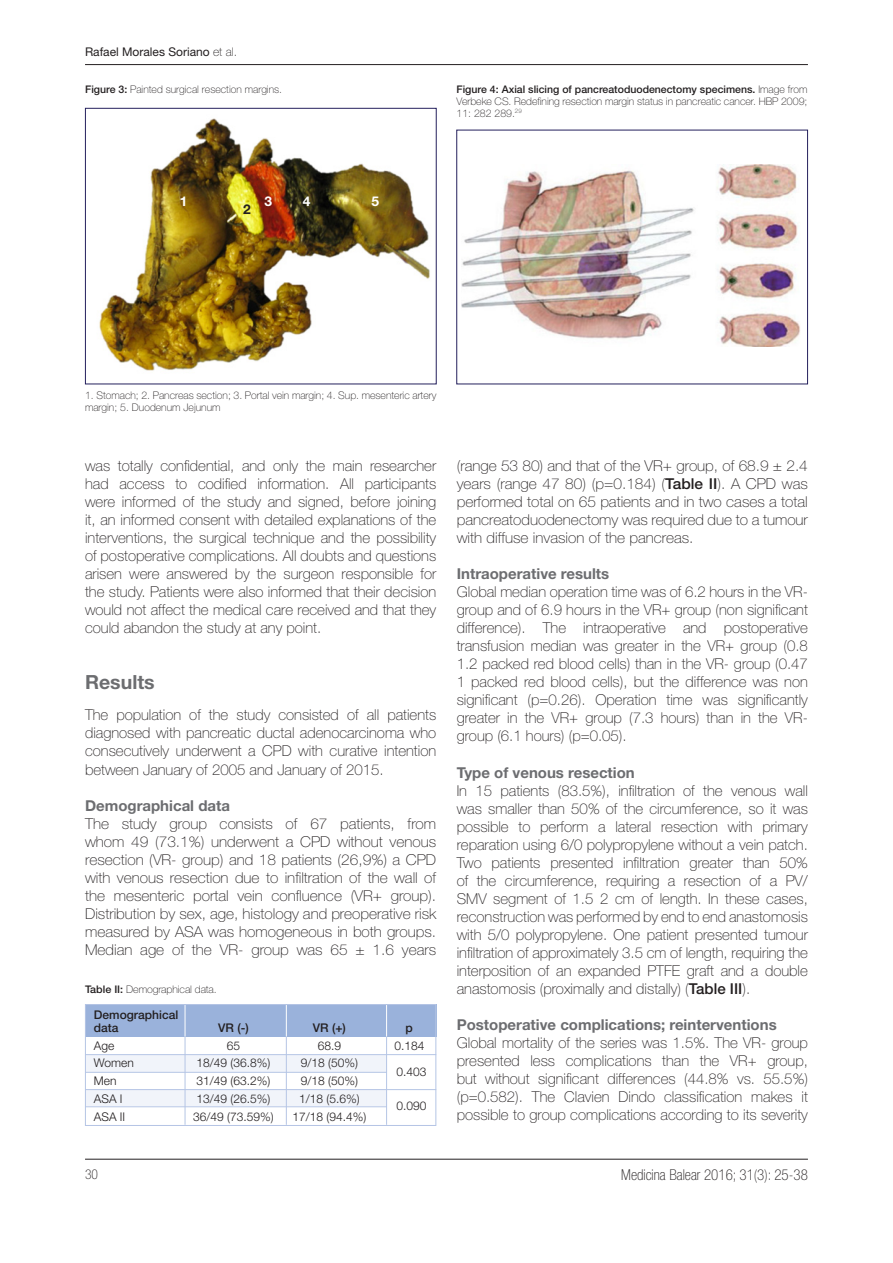
<style>
.page{position:relative;width:893px;height:1263px;background:#fff}
.page>*{position:absolute;margin:0;border:0;box-sizing:border-box;transform-origin:0 0}
.t1{font:700 19.5px "Helvetica Neue LT Std";color:#6c6d70}
.t2{font:100 15px/18px "Helvetica Neue LT Std";color:#231f20;text-align:justify}
.t3{font:700 15px "Helvetica Neue LT Std";color:#6c6d70}
.t4{font:100 condensed 15px "Helvetica Neue LT Std";color:#231f20}
.t5{font:700 13.5px "Helvetica Neue LT Std";color:#fff}
.t6{font:100 condensed 13.5px "Helvetica Neue LT Std";color:#231f20}
.t7{font:700 13.5px "Helvetica Neue LT Std";color:#231f20}
.t8{font:300 12px "Helvetica Neue LT Std";color:#231f20}
.t9{font:500 12px "Helvetica Neue LT Std";color:#231f20}
.t10{font:12px "Helvetica Neue LT Std";color:#231f20}
.t11{font:100 10.5px/12px "Helvetica Neue LT Std";color:#231f20}
.s1{font-weight:100}
.s2{font-weight:500}
</style>
<div class="page">
<hr style="left:85px;top:64px;width:723px;height:1px;background:#231f20">
<hr style="left:85px;top:1159px;width:723px;height:1px;background:#231f20">
<img style="left:99px;top:118px;width:331px;height:253px">
<div style="left:85px;top:108px;width:352px;height:276px;border:1px solid #24205c"></div>
<img style="left:462px;top:165px;width:338px;height:182px">
<div style="left:456px;top:130px;width:352px;height:254px;border:1px solid #24205c"></div>
<div style="left:85px;top:1004px;width:351px;height:32px;background:#9ab2db"></div>
<div style="left:85px;top:1055px;width:301px;height:17px;background:#f1f4fa"></div>
<div style="left:85px;top:1089px;width:301px;height:17px;background:#f1f4fa"></div>
<hr style="left:386px;top:1036px;width:1px;height:89px;background:#b5c5e5">
<hr style="left:286px;top:1036px;width:1px;height:89px;background:#b5c5e5">
<hr style="left:185px;top:1036px;width:1px;height:89px;background:#b5c5e5">
<hr style="left:85px;top:1054px;width:351px;height:1px;background:#b5c5e5">
<hr style="left:85px;top:1072px;width:302px;height:1px;background:#b5c5e5">
<hr style="left:85px;top:1106px;width:302px;height:1px;background:#b5c5e5">
<hr style="left:85px;top:1089px;width:351px;height:1px;background:#b5c5e5">
<hr style="left:386px;top:1005px;width:1px;height:31px;background:#fff">
<hr style="left:286px;top:1005px;width:1px;height:31px;background:#fff">
<hr style="left:185px;top:1005px;width:1px;height:31px;background:#fff">
<div style="left:85px;top:1004px;width:351px;height:122px;border:1px solid #b5c5e5"></div>
<p class="t10" style="left:85px;top:45px;width:154px">Rafael Morales Soriano <span class="s1">et al.</span></p>
<p class="t11" style="left:85px;top:83px;width:198px"><span class="s2">Figure 3:</span> Painted surgical resection margins.</p>
<p class="t5" style="left:180px;top:193px;width:9px">1</p>
<p class="t5" style="left:265px;top:193px;width:9px">3</p>
<p class="t5" style="left:303px;top:193px;width:9px">4</p>
<p class="t5" style="left:371px;top:193px;width:9px">5</p>
<p class="t7" style="left:243px;top:201px;width:9px">2</p>
<p class="t11" style="left:457px;top:83px;width:352px;text-align:justify"><span class="s2">Figure 4: Axial slicing of pancreatoduodenectomy specimens.</span> Image from Verbeke CS. Redefining resection margin status in pancreatic cancer. HBP 2009; 11: 282 289.<sup>29</sup></p>
<p class="t11" style="left:85px;top:389px;width:353px">1. Stomach; 2. Pancreas section; 3. Portal vein margin; 4. Sup. mesenteric artery margin; 5. Duodenum Jejunum</p>
<p class="t2" style="left:85px;top:457px;width:353px">was totally confidential, and only the main researcher had access to codified information. All participants were informed of the study and signed, before joining it, an informed consent with detailed explanations of the interventions, the surgical technique and the possibility of postoperative complications. All doubts and questions arisen were answered by the surgeon responsible for the study. Patients were also informed that their decision would not affect the medical care received and that they could abandon the study at any point.</p>
<p class="t1" style="left:85px;top:670px;width:71px">Results</p>
<p class="t2" style="left:85px;top:706px;width:353px">The population of the study consisted of all patients diagnosed with pancreatic ductal adenocarcinoma who consecutively underwent a CPD with curative intention between January of 2005 and January of 2015.</p>
<p class="t3" style="left:85px;top:796px;width:146px">Demographical data</p>
<p class="t2" style="left:85px;top:814px;width:353px">The study group consists of 67 patients, from whom 49 (73.1%) underwent a CPD without venous resection (VR- group) and 18 patients (26,9%) a CPD with venous resection due to infiltration of the wall of the mesenteric portal vein confluence (VR+ group).<br>Distribution by sex, age, histology and preoperative risk measured by ASA was homogeneous in both groups.<br>Median age of the VR- group was 65 ± 1.6 years</p>
<p class="t11" style="left:85px;top:983px;width:133px"><span class="s2">Table II:</span> Demographical data.</p>
<p class="t9" style="left:94px;top:1008px;width:86px">Demographical</p>
<p class="t9" style="left:94px;top:1020px;width:26px">data</p>
<p class="t9" style="left:218px;top:1020px;width:32px">VR (-)</p>
<p class="t9" style="left:313px;top:1020px;width:34px">VR (+)</p>
<p class="t9" style="left:405px;top:1020px;width:9px">p</p>
<p class="t8" style="left:94px;top:1038px;width:22px">Age</p>
<p class="t8" style="left:227px;top:1038px;width:15px">65</p>
<p class="t8" style="left:318px;top:1038px;width:25px">68.9</p>
<p class="t8" style="left:94px;top:1056px;width:42px">Women</p>
<p class="t8" style="left:197px;top:1056px;width:75px">18/49 (36.8%)</p>
<p class="t8" style="left:301px;top:1056px;width:59px">9/18 (50%)</p>
<p class="t8" style="left:94px;top:1073px;width:24px">Men</p>
<p class="t8" style="left:197px;top:1073px;width:75px">31/49 (63.2%)</p>
<p class="t8" style="left:301px;top:1073px;width:59px">9/18 (50%)</p>
<p class="t8" style="left:94px;top:1091px;width:30px">ASA I</p>
<p class="t8" style="left:197px;top:1091px;width:75px">13/49 (26.5%)</p>
<p class="t8" style="left:299px;top:1091px;width:62px">1/18 (5.6%)</p>
<p class="t8" style="left:94px;top:1109px;width:33px">ASA II</p>
<p class="t8" style="left:193px;top:1109px;width:82px">36/49 (73.59%)</p>
<p class="t8" style="left:293px;top:1109px;width:75px">17/18 (94.4%)</p>
<p class="t8" style="left:394px;top:1038px;width:32px">0.184</p>
<p class="t8" style="left:397px;top:1064px;width:32px">0.403</p>
<p class="t8" style="left:397px;top:1098px;width:32px">0.090</p>
<p class="t2" style="left:457px;top:457px;width:353px">(range 53 80) and that of the VR+ group, of 68.9 ± 2.4 years (range 47 80) (p=0.184) (<span class="s2">Table II</span>). A CPD was performed total on 65 patients and in two cases a total pancreatoduodenectomy was required due to a tumour with diffuse invasion of the pancreas.</p>
<p class="t3" style="left:457px;top:565px;width:154px">Intraoperative results</p>
<p class="t2" style="left:457px;top:583px;width:353px">Global median operation time was of 6.2 hours in the VR&shy;group and of 6.9 hours in the VR+ group (non significant difference). The intraoperative and postoperative transfusion median was greater in the VR+ group (0.8<br>1.2 packed red blood cells) than in the VR- group (0.47<br>1 packed red blood cells), but the difference was non significant (p=0.26). Operation time was significantly greater in the VR+ group (7.3 hours) than in the VR&shy;group (6.1 hours) (p=0.05).</p>
<p class="t3" style="left:457px;top:763px;width:180px">Type of venous resection</p>
<p class="t2" style="left:457px;top:781px;width:353px">In 15 patients (83.5%), infiltration of the venous wall was smaller than 50% of the circumference, so it was possible to perform a lateral resection with primary reparation using 6/0 polypropylene without a vein patch.<br>Two patients presented infiltration greater than 50% of the circumference, requiring a resection of a PV/ SMV segment of 1.5 2 cm of length. In these cases, reconstruction was performed by end to end anastomosis with 5/0 polypropylene. One patient presented tumour infiltration of approximately 3.5 cm of length, requiring the interposition of an expanded PTFE graft and a double anastomosis (proximally and distally) (<span class="s2">Table III</span>).</p>
<p class="t3" style="left:457px;top:1015px;width:321px">Postoperative complications; reinterventions</p>
<p class="t2" style="left:457px;top:1033px;width:353px">Global mortality of the series was 1.5%. The VR- group presented less complications than the VR+ group, but without significant differences (44.8% vs. 55.5%) (p=0.582). The Clavien Dindo classification makes it possible to group complications according to its severity</p>
<p class="t6" style="left:85px;top:1167px;width:14px">30</p>
<p class="t4" style="left:621px;top:1166px;width:188px">Medicina Balear 2016; 31(3): 25-38</p>
</div>
